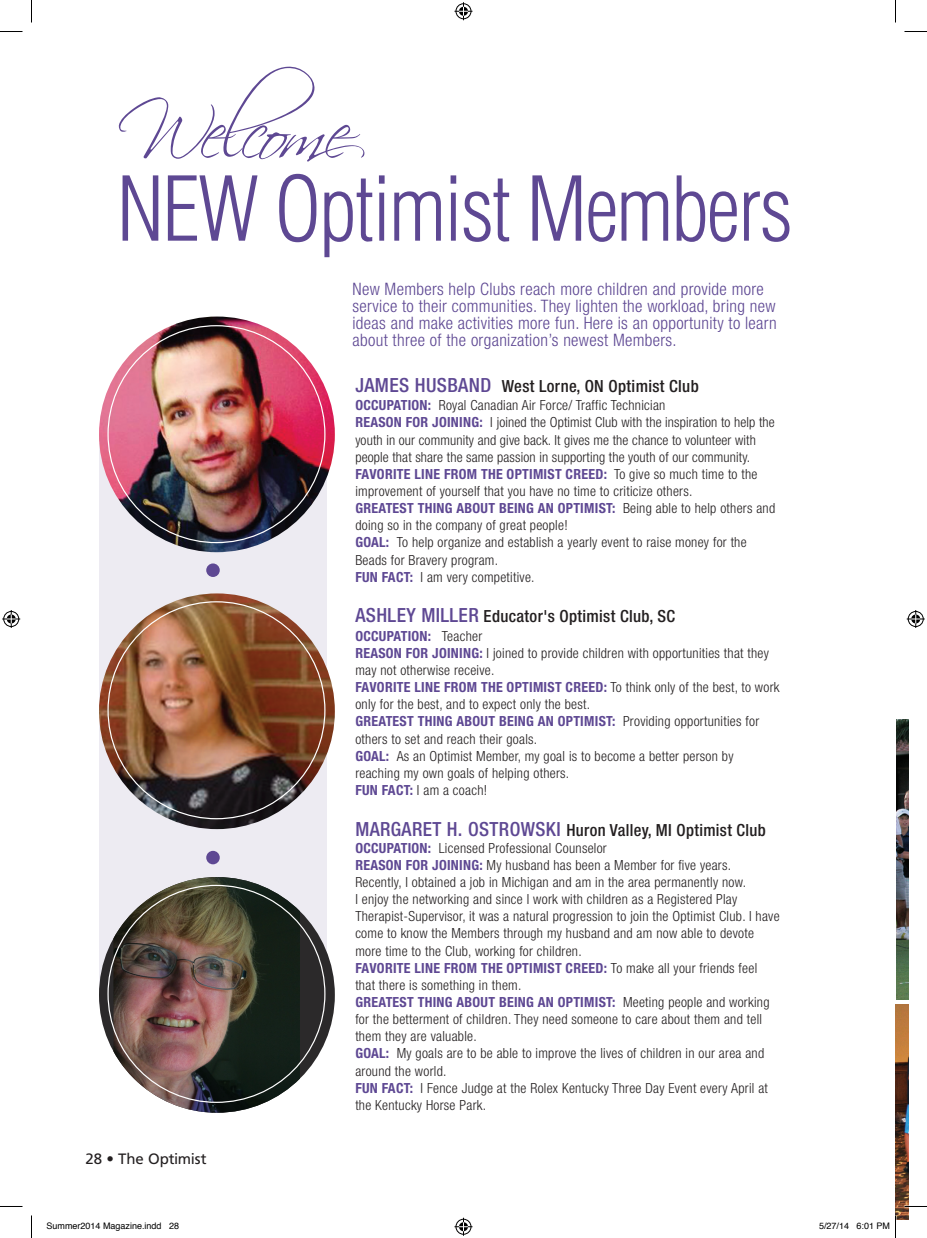
<style>
.page{position:relative;width:927px;height:1238px;background:#fff}
.page>*{position:absolute;margin:0;border:0;box-sizing:border-box;transform-origin:0 0}
.t1{font:300 condensed 87px "Helvetica";letter-spacing:-.02em;color:#5e4893}
.t2{font:75.6px "Scriptina";letter-spacing:-.075em;color:#5e4893}
.t3{font:500 condensed 19.5px "Helvetica Neue LT Std";letter-spacing:.02em;color:#5e4893}
.t4{font:300 condensed 17.1px/17.1px "Helvetica Neue LT Std";letter-spacing:.02em;color:#5e4893}
.t5{font:500 condensed 16.8px "Helvetica Neue LT Std";letter-spacing:.02em;color:#231f20}
.t6{font:15px "Frutiger";color:#231f20}
.t7{font:300 condensed 13.95px/17.1px "Helvetica Neue LT Std";letter-spacing:.02em;color:#231f20}
.t8{font:700 condensed 13.95px/17.1px "Helvetica Neue LT Std";letter-spacing:.04em;color:#5e4893}
.t9{font:9px "Helvetica";color:#000}
.s1{font-size:19.5px;color:#5e4893}
.s2{font-weight:700;color:#5e4893}
.s3{font-weight:300;color:#231f20}
</style>
<div class="page">
<div style="left:99px;top:443px;width:228px;height:561px;background:#edebf2"></div>
<img style="left:99px;top:316px;width:236px;height:236px;border-radius:118px">
<img style="left:99px;top:593px;width:236px;height:236px;border-radius:118px">
<div style="left:99px;top:877px;width:236px;height:235px;background:#2b292a;border-radius:50%"></div>
<img style="left:113px;top:877px;width:187px;height:235px">
<div style="left:206px;top:563px;width:14px;height:14px;background:#5e4893;border-radius:50%"></div>
<div style="left:206px;top:850px;width:14px;height:14px;background:#5e4893;border-radius:50%"></div>
<img style="left:896px;top:1004px;width:13px;height:216px">
<img style="left:897px;top:719px;width:12px;height:280px">
<hr style="left:904px;top:1205px;width:23px;height:2px;background:#fff">
<svg style="left:0;top:31px;width:22px;height:1px"></svg>
<svg style="left:904px;top:31px;width:23px;height:1px"></svg>
<svg style="left:0;top:1206px;width:22px;height:1px"></svg>
<svg style="left:904px;top:1206px;width:23px;height:1px"></svg>
<svg style="left:31px;top:0;width:1px;height:22px"></svg>
<svg style="left:31px;top:1215px;width:1px;height:23px"></svg>
<svg style="left:895px;top:0;width:1px;height:22px"></svg>
<svg style="left:454px;top:2px;width:18px;height:18px"></svg>
<svg style="left:454px;top:1217px;width:18px;height:18px"></svg>
<svg style="left:2px;top:610px;width:18px;height:18px"></svg>
<svg style="left:907px;top:610px;width:18px;height:18px"></svg>
<svg style="left:895px;top:1215px;width:1px;height:23px"></svg>
<h2 class="t2" style="left:118px;top:88px;width:248px">Welcome</h2>
<h1 class="t1" style="left:117px;top:158px;width:677px">New Optimist Members</h1>
<p class="t4" style="left:352px;top:280px;width:426px">New Members help Clubs reach more children and provide more service to their communities. They lighten the workload, bring new ideas and make activities more fun. Here is an opportunity to learn about three of the organization’s newest Members.</p>
<p class="t6" style="left:86px;top:1149px;width:123px">28 • The Optimist</p>
<h3 class="t3" style="left:355px;top:373px;width:32px">James</h3>
<p class="t5" style="left:415px;top:376px;width:285px"><span class="s1">Husband</span> West Lorne, ON Optimist Club</p>
<p class="t7" style="left:355px;top:396px;width:312px"><span class="s2">OCCUPATION:</span> Royal Canadian Air Force/ Traffic Technician<br><span class="s2">REASON FOR</span></p>
<p class="t7" style="left:355px;top:414px;width:421px;text-indent:77px"><span class="s2">JOINING:</span> I joined the Optimist Club with the inspiration to help the youth in our community and give back. It gives me the chance to volunteer with people that share the same passion in supporting the youth of our community.</p>
<p class="t8" style="left:355px;top:465px;width:22px">FAVORIT</p>
<p class="t7" style="left:355px;top:465px;width:421px;text-indent:49px"><span class="s2">E LINE FROM THE OPTIMIST CREED:</span> To give so much time to the improvement of yourself that you have no time to criticize others.<br><span class="s2">GREATEST THING ABOUT BEING AN OPTI MIST:</span> Being able to help others and doing so in the company of great people!<br><span class="s2">GOAL:</span> To help organize and establish a yearly event to raise money for the Beads for Bravery program.<br><span class="s2">FUN FACT:</span> I am very competitive.</p>
<h3 class="t3" style="left:355px;top:603px;width:12px">Ashley</h3>
<h3 class="t3" style="left:421px;top:603px;width:24px">Miller</h3>
<p class="t5" style="left:484px;top:606px;width:193px">Educator's Optimist Club, SC</p>
<p class="t8" style="left:355px;top:627px;width:128px">OCCUPATION: <span class="s3">Teacher<br></span>REASON FOR</p>
<p class="t7" style="left:355px;top:644px;width:415px;text-indent:77px"><span class="s2">JOINING:</span> I joined to provide children with opportunities that they may not otherwise receive.</p>
<p class="t8" style="left:355px;top:678px;width:22px">FAVORIT</p>
<p class="t7" style="left:355px;top:678px;width:426px;text-indent:49px"><span class="s2">E LINE FROM THE OPTI MIST CREED:</span> To think only of the best, to work only for the best, and to expect only the best.<br><span class="s2">GREATEST THING ABOUT BEING AN OPTI MIST:</span> Providing opportunities for others to set and reach their goals.<br><span class="s2">GOAL:</span> As an Optimist Member, my goal is to become a better person by reaching my own goals of helping others.<br><span class="s2">FUN FACT:</span> I am a coach!</p>
<h3 class="t3" style="left:355px;top:817px;width:68px">Margaret</h3>
<h3 class="t3" style="left:447px;top:817px;width:44px">H. Ostrowski</h3>
<p class="t5" style="left:566px;top:819px;width:201px">Huron Valley, MI Optimist Club</p>
<p class="t7" style="left:355px;top:839px;width:253px"><span class="s2">OCCUPATION:</span> Licensed Professional Counselor<br><span class="s2">REASON FOR</span></p>
<p class="t7" style="left:355px;top:856px;width:426px;text-indent:77px"><span class="s2">JOINING:</span> My husband has been a Member for five years.<br>Recently, I obtained a job in Michigan and am in the area permanently now.<br>I enjoy the networking and since I work with children as a Registered Play Therapist-Supervisor, it was a natural progression to join the Optimist Club. I have come to know the Members through my husband and am now able to devote more time to the Club, working for children.</p>
<p class="t8" style="left:355px;top:959px;width:22px">FAVORIT</p>
<p class="t7" style="left:355px;top:959px;width:416px;text-indent:49px"><span class="s2">E LINE FROM THE OPTIMIST CREED:</span> To make all your friends feel that there is something in them.<br><span class="s2">GREATEST THING ABOUT BEING AN OPTI MIST:</span> Meeting people and working for the betterment of children. They need someone to care about them and tell them they are valuable.<br><span class="s2">GOAL:</span> My goals are to be able to improve the lives of children in our area and around the world.<br><span class="s2">FUN FACT:</span> I Fence Judge at the Rolex Kentucky Three Day Event every April at the Kentucky Horse Park.</p>
<p class="t9" style="left:46px;top:1218px;width:134px">Summer2014 Magazine.indd 28</p>
<p class="t9" style="left:819px;top:1218px;width:73px">5/27/14 6:01 PM</p>
</div>
